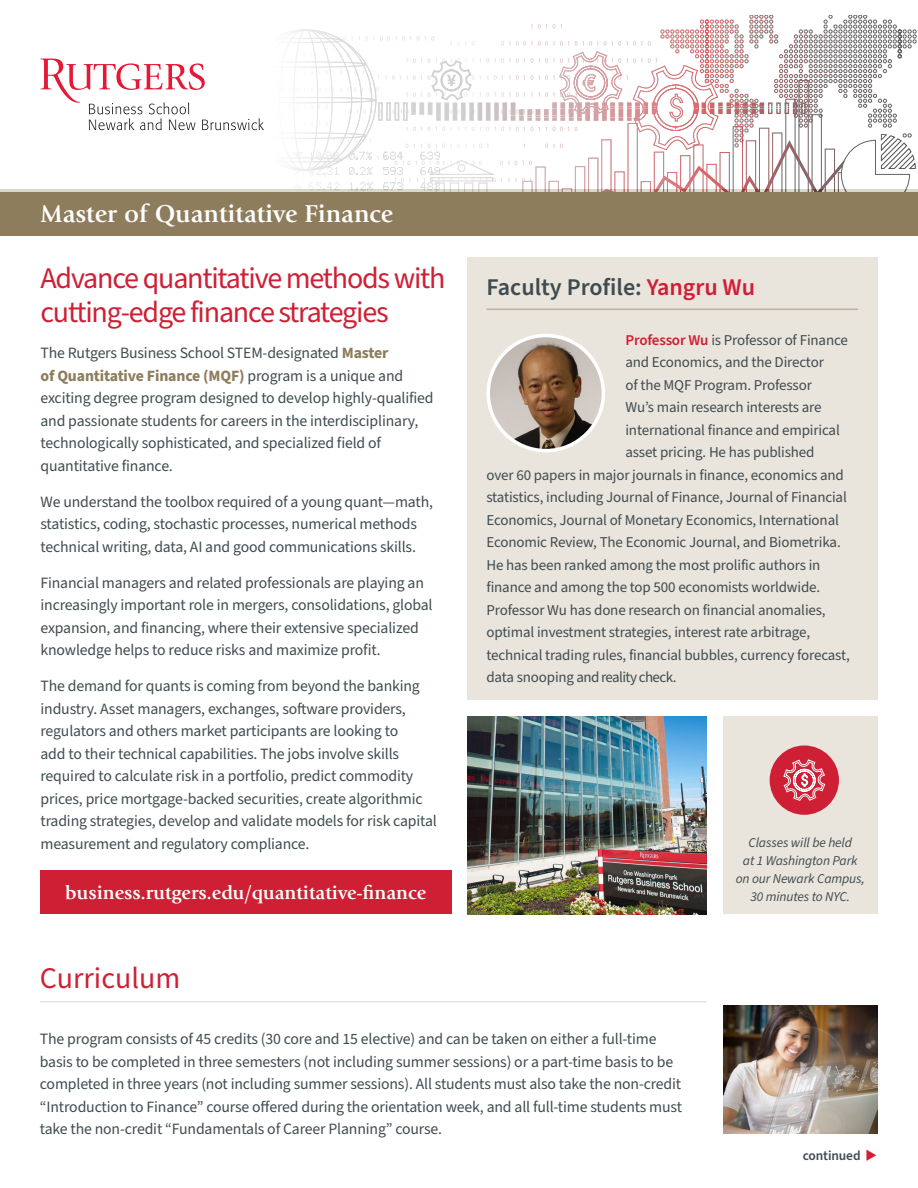
<style>
.page{position:relative;width:918px;height:1188px;background:#fff}
.page>*{position:absolute;margin:0;border:0;box-sizing:border-box;transform-origin:0 0}
.Headline{font:30px/34.5px "Source Sans Pro";letter-spacing:-.04em;color:#cf1f35}
.Subhead_w_rule_below{font:30px "Source Sans Pro";color:#cf1f35}
.t1{font:700 25.5px "Giovanni Std";color:#fff}
.Sidebar_-_Head{font:600 24px "Source Sans Pro";color:#404c50}
.URL{font:700 19.5px "Giovanni Std";color:#fff}
.Body{font:15.75px/22.5px "Source Sans Pro";letter-spacing:-.01em;color:#404c50}
.Sidebar_Body{font:15px "Source Sans Pro";letter-spacing:-.01em;color:#404c50}
.Sidebar_Body-2{font:15px "Source Sans Pro";letter-spacing:-.04em;color:#404c50}
.Icon_Caption{font:italic 13.5px/18px "Source Sans Pro";letter-spacing:-.01em;color:#404c50;text-align:center}
.cont__slug{font:600 13.5px "Source Sans Pro";letter-spacing:-.01em;color:#404c50}
.s1{font-weight:700;color:#8e7d5c}
.s2{color:#cf1f35}
.s3{font-weight:600;color:#cf1f35}
</style>
<div class="page">
<div style="left:0;top:189px;width:918px;height:47px;background:#8e7d5c"></div>
<div style="left:0;top:0;width:918px;height:192px;background:#fff"></div>
<div style="left:467px;top:257px;width:411px;height:443px;background:#e9e4dc"></div>
<hr style="left:486px;top:309px;width:372px;height:1px;background:#beb29f">
<div style="left:723px;top:717px;width:155px;height:197px;background:#e9e4dc"></div>
<img style="left:723px;top:1005px;width:155px;height:129px">
<img style="left:488px;top:335px;width:115px;height:116px;border-radius:58px">
<div style="left:486px;top:334px;width:119px;height:118px;border:4px solid #fff;border-radius:50%"></div>
<div style="left:40px;top:870px;width:411px;height:44px;background:#cf1f35"></div>
<img style="left:467px;top:717px;width:240px;height:197px">
<div style="left:770px;top:746px;width:69px;height:69px;background:#cf1f35;border-radius:50%"></div>
<svg style="left:783px;top:759px;width:43px;height:42px"></svg>
<svg style="left:40px;top:15px;width:877px;height:177px"></svg>
<hr style="left:40px;top:1001px;width:667px;height:1px;background:#d8d8d8">
<p class="t1" style="left:40px;top:198px;width:354px">Master of Quantitative Finance</p>
<p class="Headline" style="left:40px;top:262px;width:407px">Advance quantitative methods with cutting-edge finance strategies</p>
<p class="Body" style="left:40px;top:342px;width:395px">The Rutgers Business School STEM-designated <span class="s1">Master<br>of Quantitative Finance (MQF)</span> program is a unique and exciting degree program designed to develop highly-qualified and passionate students for careers in the interdisciplinary, technologically sophisticated, and specialized field of quantitative finance.</p>
<p class="Body" style="left:40px;top:491px;width:394px">We understand the toolbox required of a young quant—math, statistics, coding, stochastic processes, numerical methods technical writing, data, AI and good communications skills.</p>
<p class="Body" style="left:40px;top:572px;width:394px">Financial managers and related professionals are playing an increasingly important role in mergers, consolidations, global expansion, and financing, where their extensive specialized knowledge helps to reduce risks and maximize profit.</p>
<p class="Body" style="left:40px;top:675px;width:398px">The demand for quants is coming from beyond the banking industry. Asset managers, exchanges, software providers, regulators and others market participants are looking to<br>add to their technical capabilities. The jobs involve skills required to calculate risk in a portfolio, predict commodity prices, price mortgage-backed securities, create algorithmic trading strategies, develop and validate models for risk capital measurement and regulatory compliance.</p>
<p class="Sidebar_-_Head" style="left:486px;top:271px;width:270px">Faculty Profile: <span class="s2">Yangru Wu</span></p>
<p class="Sidebar_Body" style="left:625px;top:330px;width:224px"><span class="s3">Professor Wu</span> is Professor of Finance</p>
<p class="Sidebar_Body" style="left:625px;top:352px;width:200px">and Economics, and the Director</p>
<p class="Sidebar_Body" style="left:625px;top:375px;width:188px">of the MQF Program. Professor</p>
<p class="Sidebar_Body" style="left:625px;top:397px;width:198px">Wu’s main research interests are</p>
<p class="Sidebar_Body" style="left:625px;top:420px;width:216px">international finance and empirical</p>
<p class="Sidebar_Body" style="left:625px;top:442px;width:191px">asset pricing. He has published</p>
<p class="Sidebar_Body" style="left:486px;top:465px;width:359px">over 60 papers in major journals in finance, economics and</p>
<p class="Sidebar_Body" style="left:486px;top:487px;width:362px">statistics, including Journal of Finance, Journal of Financial</p>
<p class="Sidebar_Body" style="left:486px;top:510px;width:354px">Economics, Journal of Monetary Economics, International</p>
<p class="Sidebar_Body" style="left:486px;top:532px;width:356px">Economic Review, The Economic Journal, and Biometrika.</p>
<p class="Sidebar_Body" style="left:486px;top:555px;width:336px">He has been ranked among the most prolific authors in</p>
<p class="Sidebar_Body" style="left:486px;top:577px;width:335px">finance and among the top 500 economists worldwide.</p>
<p class="Sidebar_Body" style="left:486px;top:600px;width:341px">Professor Wu has done research on financial anomalies,</p>
<p class="Sidebar_Body" style="left:486px;top:622px;width:325px">optimal investment strategies, interest rate arbitrage,</p>
<p class="Sidebar_Body" style="left:486px;top:645px;width:365px">technical trading rules, financial bubbles, currency forecast,</p>
<p class="Sidebar_Body-2" style="left:486px;top:667px;width:192px">data snooping and reality check.</p>
<p class="Icon_Caption" style="left:736px;top:834px;width:130px">Classes will be held<br>at 1 Washington Park on our Newark Campus,</p>
<p class="URL" style="left:65px;top:881px;width:362px">business.rutgers.edu/quantitative-finance</p>
<p class="Icon_Caption" style="left:751px;top:888px;width:101px">30 minutes to NYC.</p>
<p class="Subhead_w_rule_below" style="left:40px;top:958px;width:142px">Curriculum</p>
<p class="Body" style="left:40px;top:1028px;width:644px">The program consists of 45 credits (30 core and 15 elective) and can be taken on either a full-time basis to be completed in three semesters (not including summer sessions) or a part-time basis to be completed in three years (not including summer sessions). All students must also take the non-credit “Introduction to Finance” course offered during the orientation week, and all full-time students must take the non-credit “Fundamentals of Career Planning” course.</p>
<p class="cont__slug" style="left:803px;top:1146px;width:76px">continued <span class="s2">◆</span></p>
</div>
